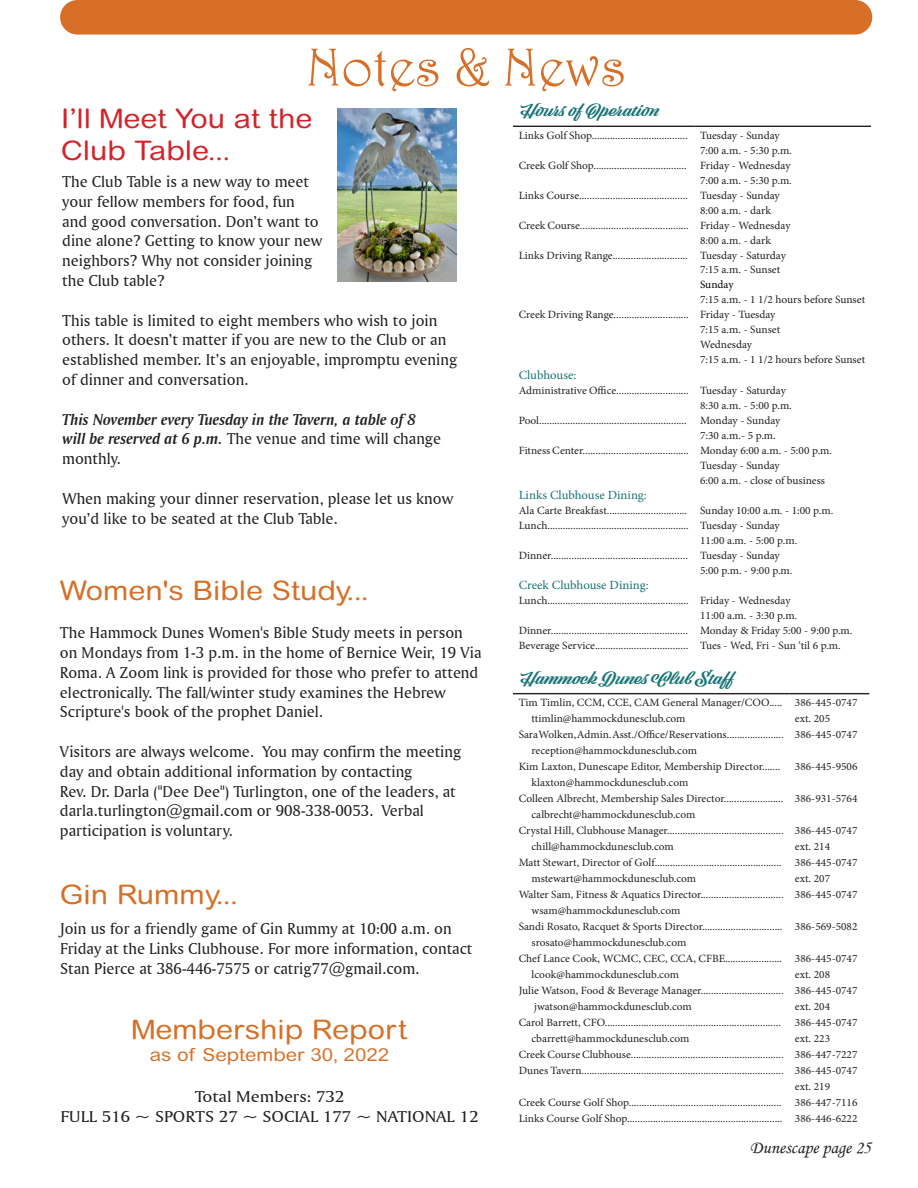
<style>
.page{position:relative;width:918px;height:1188px;background:#fff}
.page>*{position:absolute;margin:0;border:0;box-sizing:border-box;transform-origin:0 0}
.t1{font:54px "Harrington";color:#d76f28}
.t2{font:27px "Arial Rounded MT Std";color:#d77027;scale:1.12 1}
.t3{font:27px "Arial Rounded MT Std";color:#d3232b;scale:1.12 1}
.t4{font:18px "Arial Rounded MT Std";color:#d77027;scale:1.12 1}
.t5{font:18px "Monotype Corsiva";color:#231f20}
.t6{font:16.5px/19.8px "Amerigo BT Roman A";color:#231f20}
.t7{font:16.5px/19.8px "Amerigo BT Bold Italic A";color:#231f20}
.t8{font:16.5px "Amerigo BT Roman A";color:#231f20;scale:1.12 1}
.t9{font:15.3px "Viktor Script";color:#187376;scale:1.53 1}
.t10{font:12.45px "Minion Pro";letter-spacing:-.005em;color:#187376}
.t11{font:11.1px/16px "Minion Pro";color:#231f20}
.t12{font:11.1px "Minion Pro";letter-spacing:-.005em;color:#000}
.s1{font-family:"Amerigo BT Roman A"}
</style>
<div class="page">
<div style="left:60px;top:0;width:812px;height:35px;background:#d76f28;border-radius:17px"></div>
<hr style="left:513px;top:693px;width:276px;height:1px;background:#231f20">
<hr style="left:789px;top:693px;width:80px;height:1px;background:#231f20">
<hr style="left:513px;top:126px;width:181px;height:1px;background:#231f20">
<hr style="left:694px;top:126px;width:177px;height:1px;background:#231f20">
<img style="left:338px;top:108px;width:119px;height:173px">
<h1 class="t1" style="left:306px;top:35px;width:322px">Notes &amp; News</h1>
<p class="t3" style="left:61px;top:103px;width:226px">I’ll Meet You at the</p>
<p class="t3" style="left:61px;top:135px;width:153px">Club Table...</p>
<p class="t6" style="left:62px;top:171px;width:262px">The Club Table is a new way to meet your fellow members for food, fun and good conversation. Don’t want to dine alone? Getting to know your new neighbors? Why not consider joining the Club table?</p>
<p class="t6" style="left:62px;top:310px;width:397px">This table is limited to eight members who wish to join others. It doesn’t matter if you are new to the Club or an established member. It’s an enjoyable, impromptu evening of dinner and conversation.</p>
<p class="t7" style="left:62px;top:409px;width:381px">This November every Tuesday in the Tavern, a table of 8 will be reserved at 6 p.m. <span class="s1">The venue and time will change monthly.</span></p>
<p class="t6" style="left:62px;top:488px;width:393px">When making your dinner reservation, please let us know you’d like to be seated at the Club Table.</p>
<p class="t2" style="left:60px;top:575px;width:277px">Women's Bible Study...</p>
<p class="t6" style="left:60px;top:623px;width:423px">The Hammock Dunes Women's Bible Study meets in person on Mondays from 1-3 p.m. in the home of Bernice Weir, 19 Via Roma. A Zoom link is provided for those who prefer to attend electronically. The fall/winter study examines the Hebrew Scripture's book of the prophet Daniel.</p>
<p class="t6" style="left:60px;top:741px;width:403px">Visitors are always welcome. You may confirm the meeting day and obtain additional information by contacting</p>
<p class="t6" style="left:60px;top:781px;width:397px">Rev. Dr. Darla ("Dee Dee") Turlington, one of the leaders, at</p>
<p class="t6" style="left:60px;top:801px;width:365px">darla.turlington@gmail.com or 908-338-0053. Verbal participation is voluntary.</p>
<p class="t2" style="left:60px;top:879px;width:160px">Gin Rummy...</p>
<p class="t6" style="left:60px;top:919px;width:414px">Join us for a friendly game of Gin Rummy at 10:00 a.m. on<br>Friday at the Links Clubhouse. For more information, contact<br>Stan Pierce at 386-446-7575 or catrig77@gmail.com.</p>
<p class="t2" style="left:131px;top:1014px;width:248px">Membership Report</p>
<p class="t4" style="left:150px;top:1044px;width:215px">as of September 30, 2022</p>
<p class="t8" style="left:195px;top:1086px;width:135px">Total Members: 732</p>
<p class="t8" style="left:61px;top:1106px;width:375px">FULL 516 ~ SPORTS 27 ~ SOCIAL 177 ~ NATIONAL 12</p>
<p class="t9" style="left:519px;top:102px;width:93px">Hours of Operation</p>
<p class="t11" style="left:519px;top:127px;width:263px">Links Golf Shop..................................... Tuesday - Sunday</p>
<p class="t11" style="left:700px;top:142px;width:93px">7:00 a.m. - 5:30 p.m.</p>
<p class="t11" style="left:519px;top:157px;width:273px">Creek Golf Shop.................................... Friday - Wednesday</p>
<p class="t11" style="left:700px;top:172px;width:93px">7:00 a.m. - 5:30 p.m.</p>
<p class="t11" style="left:519px;top:187px;width:263px">Links Course.......................................... Tuesday - Sunday</p>
<p class="t11" style="left:700px;top:202px;width:72px">8:00 a.m. - dark</p>
<p class="t11" style="left:519px;top:217px;width:273px">Creek Course.......................................... Friday - Wednesday</p>
<p class="t11" style="left:700px;top:232px;width:72px">8:00 a.m. - dark</p>
<p class="t11" style="left:519px;top:247px;width:269px">Links Driving Range............................. Tuesday - Saturday</p>
<p class="t11" style="left:700px;top:262px;width:82px">7:15 a.m. - Sunset</p>
<p class="t12" style="left:700px;top:278px;width:35px">Sunday</p>
<p class="t11" style="left:700px;top:292px;width:167px">7:15 a.m. - 1 1/2 hours before Sunset</p>
<p class="t11" style="left:519px;top:307px;width:258px">Creek Driving Range............................. Friday - Tuesday</p>
<p class="t11" style="left:700px;top:322px;width:82px">7:15 a.m. - Sunset</p>
<p class="t11" style="left:700px;top:337px;width:54px">Wednesday</p>
<p class="t11" style="left:700px;top:352px;width:167px">7:15 a.m. - 1 1/2 hours before Sunset</p>
<p class="t10" style="left:519px;top:367px;width:59px">Clubhouse:</p>
<p class="t11" style="left:519px;top:382px;width:269px">Administrative Office............................ Tuesday - Saturday</p>
<p class="t11" style="left:700px;top:397px;width:93px">8:30 a.m. - 5:00 p.m.</p>
<p class="t11" style="left:519px;top:412px;width:263px">Pool......................................................... Monday - Sunday</p>
<p class="t11" style="left:700px;top:427px;width:77px">7:30 a.m.- 5 p.m.</p>
<p class="t11" style="left:519px;top:442px;width:315px">Fitness Center......................................... Monday 6:00 a.m. - 5:00 p.m.</p>
<p class="t11" style="left:700px;top:457px;width:81px">Tuesday - Sunday</p>
<p class="t11" style="left:700px;top:472px;width:126px">6:00 a.m. - close of business</p>
<p class="t10" style="left:519px;top:487px;width:130px">Links Clubhouse Dining:</p>
<p class="t11" style="left:519px;top:502px;width:316px">Ala Carte Breakfast............................... Sunday 10:00 a.m. - 1:00 p.m.</p>
<p class="t11" style="left:519px;top:517px;width:263px">Lunch....................................................... Tuesday - Sunday</p>
<p class="t11" style="left:700px;top:532px;width:99px">11:00 a.m. - 5:00 p.m.</p>
<p class="t11" style="left:519px;top:547px;width:263px">Dinner..................................................... Tuesday - Sunday</p>
<p class="t11" style="left:700px;top:562px;width:94px">5:00 p.m. - 9:00 p.m.</p>
<p class="t10" style="left:519px;top:577px;width:131px">Creek Clubhouse Dining:</p>
<p class="t11" style="left:519px;top:592px;width:273px">Lunch....................................................... Friday - Wednesday</p>
<p class="t11" style="left:700px;top:607px;width:99px">11:00 a.m. - 3:30 p.m.</p>
<p class="t11" style="left:519px;top:622px;width:335px">Dinner..................................................... Monday &amp; Friday 5:00 - 9:00 p.m.</p>
<p class="t11" style="left:519px;top:637px;width:324px">Beverage Service.................................... Tues - Wed, Fri - Sun ‘til 6 p.m.</p>
<p class="t9" style="left:519px;top:670px;width:142px">Hammock Dunes Club Staff</p>
<p class="t11" style="left:532px;top:695px;width:327px;text-indent:-13px">Tim Timlin, CCM, CCE, CAM General Manager/COO..... 386-445-0747 ttimlin@hammockdunesclub.com</p>
<p class="t11" style="left:795px;top:711px;width:37px">ext. 205</p>
<p class="t11" style="left:519px;top:727px;width:340px">Sara Wolken, Admin. Asst./Office/Reservations...................... 386-445-0747</p>
<p class="t11" style="left:532px;top:743px;width:167px">reception@hammockdunesclub.com</p>
<p class="t11" style="left:519px;top:759px;width:263px">Kim Laxton, Dunescape Editor, Membership Director.......</p>
<p class="t11" style="left:795px;top:759px;width:64px">386-445-9506</p>
<p class="t11" style="left:532px;top:775px;width:158px">klaxton@hammockdunesclub.com</p>
<p class="t11" style="left:519px;top:791px;width:340px">Colleen Albrecht, Membership Sales Director....................... 386-931-5764</p>
<p class="t11" style="left:531px;top:807px;width:165px">calbrecht@hammockdunesclub.com</p>
<p class="t11" style="left:519px;top:823px;width:340px">Crystal Hill, Clubhouse Manager............................................. 386-445-0747</p>
<p class="t11" style="left:532px;top:839px;width:144px">chill@hammockdunesclub.com</p>
<p class="t11" style="left:795px;top:839px;width:37px">ext. 214</p>
<p class="t11" style="left:519px;top:855px;width:340px">Matt Stewart, Director of Golf................................................. 386-445-0747</p>
<p class="t11" style="left:532px;top:871px;width:166px">mstewart@hammockdunesclub.com</p>
<p class="t11" style="left:795px;top:871px;width:37px">ext. 207</p>
<p class="t11" style="left:519px;top:887px;width:340px">Walter Sam, Fitness &amp; Aquatics Director................................ 386-445-0747</p>
<p class="t11" style="left:532px;top:903px;width:150px">wsam@hammockdunesclub.com</p>
<p class="t11" style="left:519px;top:919px;width:340px">Sandi Rosato, Racquet &amp; Sports Director............................... 386-569-5082</p>
<p class="t11" style="left:532px;top:935px;width:156px">srosato@hammockdunesclub.com</p>
<p class="t11" style="left:519px;top:951px;width:340px">Chef Lance Cook, WCMC, CEC, CCA, CFBE...................... 386-445-0747</p>
<p class="t11" style="left:532px;top:967px;width:149px">lcook@hammockdunesclub.com</p>
<p class="t11" style="left:795px;top:967px;width:37px">ext. 208</p>
<p class="t11" style="left:519px;top:983px;width:340px">Julie Watson, Food &amp; Beverage Manager................................ 386-445-0747</p>
<p class="t11" style="left:534px;top:999px;width:159px">jwatson@hammockdunesclub.com</p>
<p class="t11" style="left:795px;top:999px;width:37px">ext. 204</p>
<p class="t11" style="left:519px;top:1015px;width:264px">Carol Barrett, CFO....................................................................</p>
<p class="t11" style="left:795px;top:1015px;width:64px">386-445-0747</p>
<p class="t11" style="left:532px;top:1031px;width:160px">cbarrett@hammockdunesclub.com</p>
<p class="t11" style="left:795px;top:1031px;width:37px">ext. 223</p>
<p class="t11" style="left:519px;top:1047px;width:340px">Creek Course Clubhouse........................................................... 386-447-7227</p>
<p class="t11" style="left:519px;top:1063px;width:340px">Dunes Tavern.............................................................................. 386-445-0747</p>
<p class="t11" style="left:795px;top:1079px;width:37px">ext. 219</p>
<p class="t11" style="left:519px;top:1095px;width:340px">Creek Course Golf Shop........................................................... 386-447-7116</p>
<p class="t11" style="left:519px;top:1111px;width:340px">Links Course Golf Shop............................................................ 386-446-6222</p>
<h3 class="t5" style="left:750px;top:1137px;width:123px">Dunescape page 25</h3>
</div>
